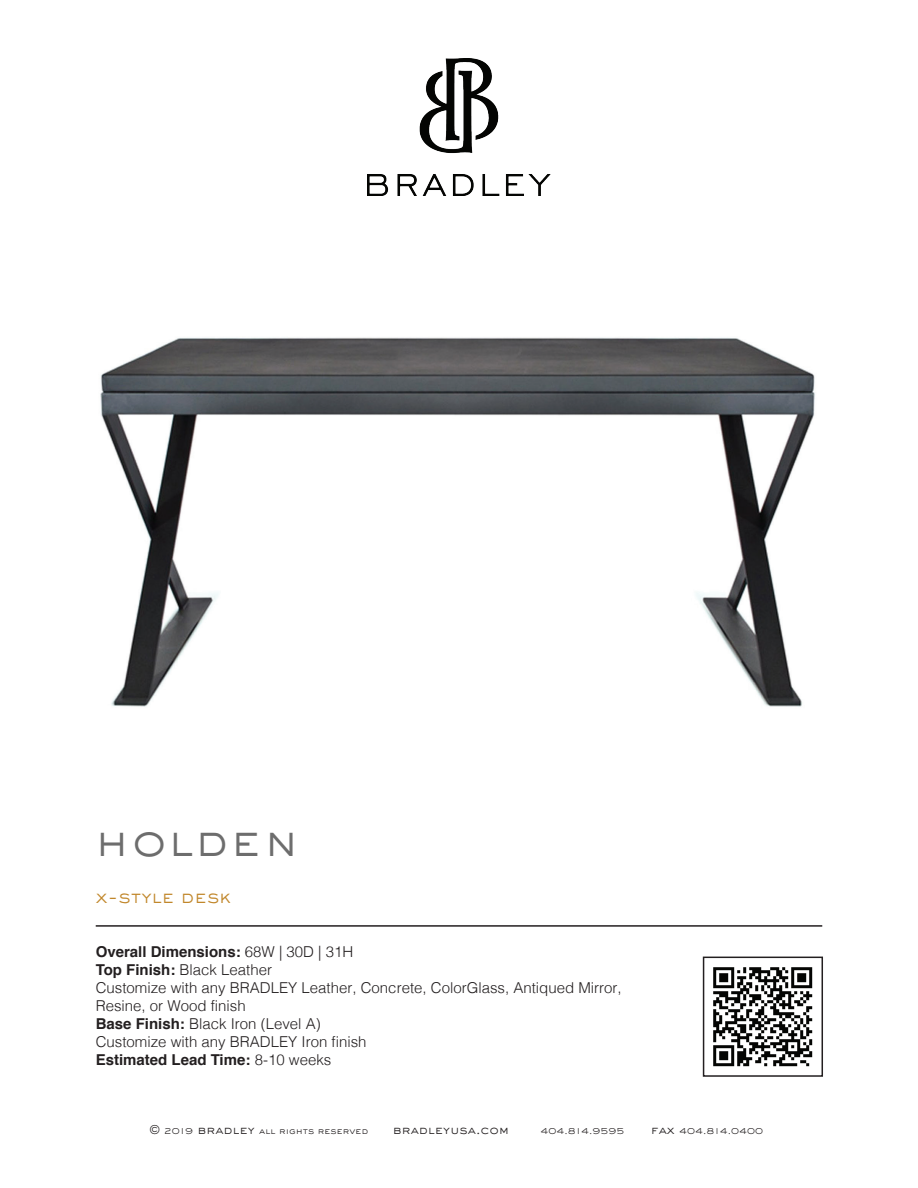
<style>
.page{position:relative;width:918px;height:1188px;background:#fff}
.page>*{position:absolute;margin:0;border:0;box-sizing:border-box;transform-origin:0 0}
.t1{font:300 45px "Sackers Gothic Std";letter-spacing:.03em;color:#6d6d6d}
.t2{font:300 18px "Sackers Gothic Std";color:#c1872b}
.t3{font:300 15px/18px "Helvetica";color:#231f20}
.t4{font:300 12px "Sackers Gothic Std";color:#231f20}
.t5{font:300 9px "Sackers Gothic Std";color:#231f20}
.s1{font-weight:700}
.s2{font-size:12px}
</style>
<div class="page">
<img style="left:100px;top:337px;width:715px;height:370px">
<hr style="left:96px;top:925px;width:726px;height:2px;background:#231f20">
<img style="left:713px;top:967px;width:100px;height:100px">
<img style="left:367px;top:59px;width:184px;height:137px">
<div style="left:703px;top:957px;width:120px;height:120px;border:2px solid #231f20"></div>
<h1 class="t1" style="left:94px;top:809px;width:207px">holden</h1>
<p class="t2" style="left:96px;top:884px;width:137px">x-style desk</p>
<p class="t3" style="left:96px;top:942px;width:527px"><span class="s1">Overall Dimensions:</span> 68W | 30D | 31H<br><span class="s1">Top Finish:</span> Black Leather<br>Customize with any BRADLEY Leather, Concrete, ColorGlass, Antiqued Mirror, Resine, or Wood finish<br><span class="s1">Base Finish:</span> Black Iron (Level A)<br>Customize with any BRADLEY Iron finish<br><span class="s1">Estimated Lead Time:</span> 8-10 weeks</p>
<p class="t5" style="left:149px;top:1125px;width:221px"><span class="s2">©</span> 2019 <span class="s2">bradley</span> all rights reserved</p>
<p class="t4" style="left:393px;top:1122px;width:118px">bradleyusa.com</p>
<p class="t5" style="left:541px;top:1125px;width:86px">404.814.9595</p>
<p class="t5" style="left:651px;top:1125px;width:114px"><span class="s2">fax</span> 404.814.0400</p>
</div>
